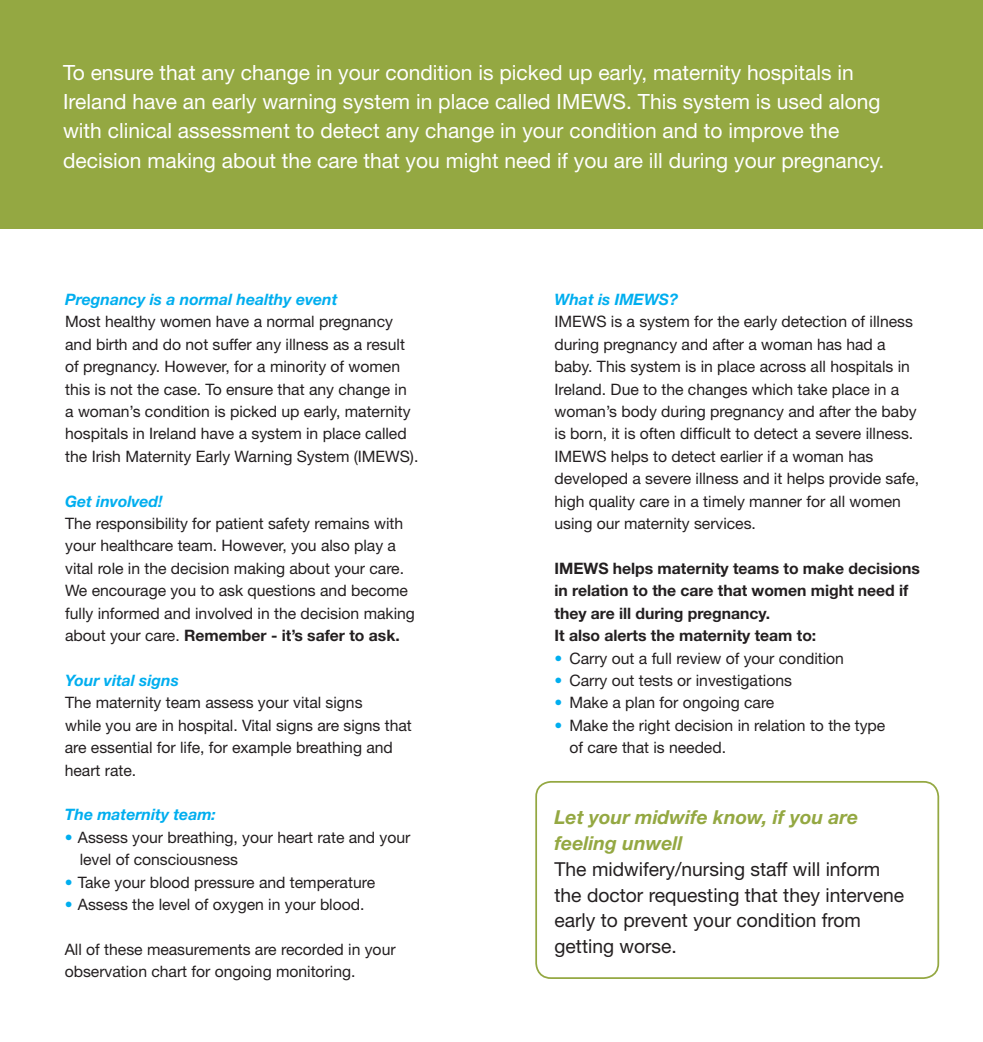
<style>
.page{position:relative;width:983px;height:1042px;background:#fff}
.page>*{position:absolute;margin:0;border:0;box-sizing:border-box;transform-origin:0 0}
.t1{font:21px/29.4px "Helvetica Neue LT";color:#fff}
.t2{font:19.25px/25.9px "Helvetica Neue LT";color:#231f20}
.t3{font:italic 700 19.25px/25.9px "Helvetica Neue LT";color:#94a842}
.t4{font:15.75px/22.4px "Helvetica Neue LT";color:#231f20}
.t5{font:700 15.75px/22.4px "Helvetica Neue LT";color:#231f20}
.t6{font:italic 700 15.75px "Helvetica Neue LT";color:#00aeef}
.s1{font-weight:700}
.s2{color:#00aeef}
</style>
<div class="page">
<div style="left:535px;top:781px;width:403px;height:198px;border:2px solid #94a842;border-radius:15px"></div>
<div style="left:0;top:0;width:982px;height:228px;background:#94a842"></div>
<p class="t1" style="left:63px;top:57px;width:822px">To ensure that any change in your condition is picked up early, maternity hospitals in Ireland have an early warning system in place called IMEWS. This system is used along with clinical assessment to detect any change in your condition and to improve the decision making about the care that you might need if you are ill during your pregnancy.</p>
<p class="t6" style="left:65px;top:290px;width:274px">Pregnancy is a normal healthy event</p>
<p class="t4" style="left:65px;top:310px;width:354px">Most healthy women have a normal pregnancy and birth and do not suffer any illness as a result of pregnancy. However, for a minority of women this is not the case. To ensure that any change in a woman’s condition is picked up early, maternity hospitals in Ireland have a system in place called the Irish Maternity Early Warning System (IMEWS).</p>
<p class="t6" style="left:65px;top:491px;width:99px">Get involved!</p>
<p class="t4" style="left:65px;top:512px;width:351px">The responsibility for patient safety remains with your healthcare team. However, you also play a vital role in the decision making about your care.<br>We encourage you to ask questions and become fully informed and involved in the decision making about your care. <span class="s1">Remember - it’s safer to ask.</span></p>
<p class="t6" style="left:65px;top:670px;width:115px">Your vital signs</p>
<p class="t4" style="left:65px;top:691px;width:348px">The maternity team assess your vital signs<br>while you are in hospital. Vital signs are signs that are essential for life, for example breathing and heart rate.</p>
<p class="t6" style="left:65px;top:805px;width:153px">The maternity team:</p>
<p class="t4" style="left:80px;top:825px;width:332px;text-indent:-15px"><span class="s2">•</span> Assess your breathing, your heart rate and your level of consciousness</p>
<p class="t4" style="left:65px;top:870px;width:312px"><span class="s2">•</span> Take your blood pressure and temperature</p>
<p class="t4" style="left:65px;top:893px;width:301px"><span class="s2">•</span> Assess the level of oxygen in your blood.</p>
<p class="t4" style="left:65px;top:937px;width:332px">All of these measurements are recorded in your observation chart for ongoing monitoring.</p>
<p class="t6" style="left:554px;top:290px;width:125px">What is IMEWS?</p>
<p class="t4" style="left:554px;top:310px;width:366px">IMEWS is a system for the early detection of illness during pregnancy and after a woman has had a baby. This system is in place across all hospitals in Ireland. Due to the changes which take place in a woman’s body during pregnancy and after the baby is born, it is often difficult to detect a severe illness.<br>IMEWS helps to detect earlier if a woman has developed a severe illness and it helps provide safe, high quality care in a timely manner for all women using our maternity services.</p>
<p class="t5" style="left:554px;top:557px;width:367px">IMEWS helps maternity teams to make decisions in relation to the care that women might need if they are ill during pregnancy.<br>It also alerts the maternity team to:</p>
<p class="t4" style="left:554px;top:646px;width:291px"><span class="s2">•</span> Carry out a full review of your condition</p>
<p class="t4" style="left:554px;top:669px;width:239px"><span class="s2">•</span> Carry out tests or investigations</p>
<p class="t4" style="left:554px;top:691px;width:221px"><span class="s2">•</span> Make a plan for ongoing care</p>
<p class="t4" style="left:569px;top:714px;width:317px;text-indent:-15px"><span class="s2">•</span> Make the right decision in relation to the type of care that is needed.</p>
<p class="t3" style="left:554px;top:803px;width:305px">Let your midwife know, if you are feeling unwell</p>
<p class="t2" style="left:554px;top:855px;width:351px">The midwifery/nursing staff will inform the doctor requesting that they intervene early to prevent your condition from getting worse.</p>
</div>
